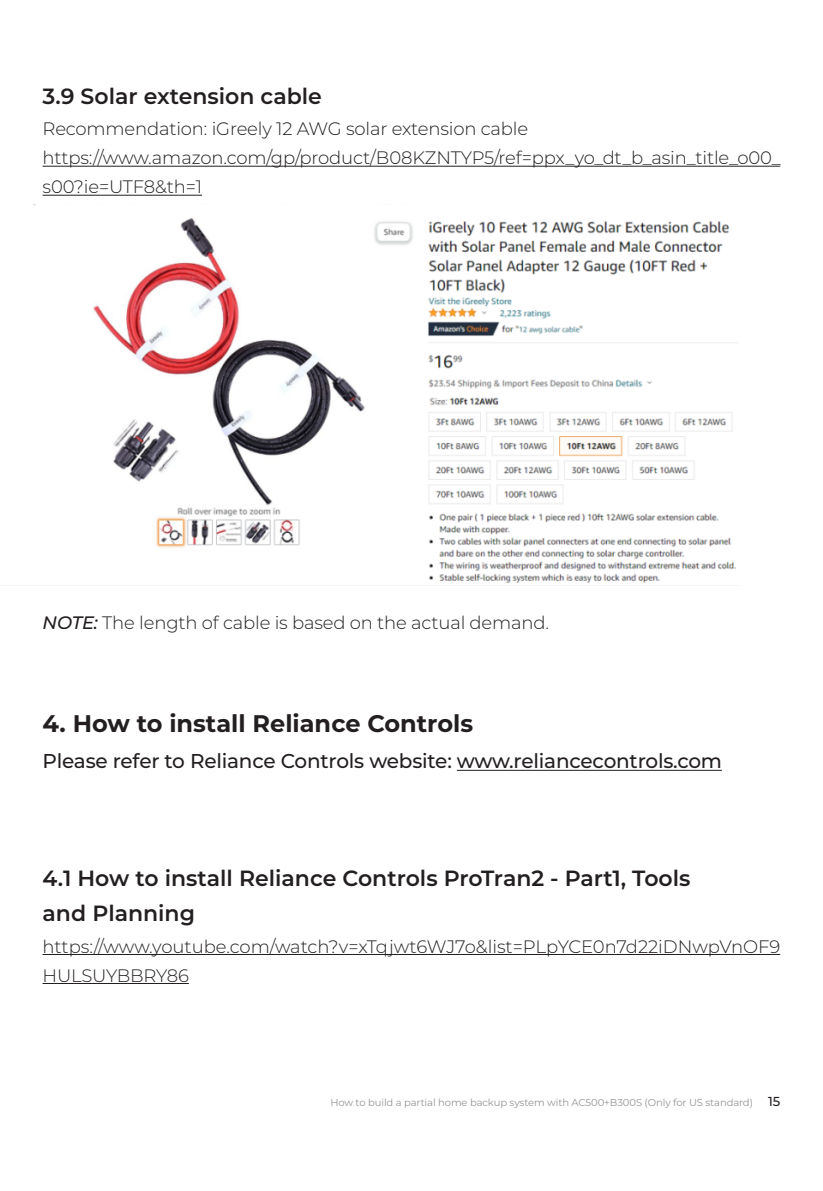
<style>
.page{position:relative;width:823px;height:1191px;background:#fff}
.page>*{position:absolute;margin:0;border:0;box-sizing:border-box;transform-origin:0 0}
.t1{font:700 24px "Montserrat";color:#231f20}
.t2{font:600 22px "Montserrat";color:#231f20}
.t3{font:500 20px "Montserrat";letter-spacing:-.01em;color:#231f20}
.t4{font:300 18px/29px "Montserrat";letter-spacing:-.01em;color:#231f20}
.t5{font:10px "Montserrat";letter-spacing:-.01em;color:#939598}
.s1{font-weight:500;font-style:italic}
.s2{font-weight:500;font-size:13px;color:#231f20}
</style>
<div class="page">
<img style="left:33px;top:204px;width:705px;height:379px">
<hr style="left:43px;top:166px;width:736px;height:1px;background:#231f20">
<hr style="left:43px;top:195px;width:159px;height:1px;background:#231f20">
<hr style="left:456px;top:770px;width:265px;height:1px;background:#231f20">
<hr style="left:43px;top:954px;width:736px;height:1px;background:#231f20">
<hr style="left:43px;top:983px;width:146px;height:1px;background:#231f20">
<p class="t2" style="left:43px;top:80px;width:281px">3.9 Solar extension cable</p>
<p class="t4" style="left:43px;top:114px;width:487px">Recommendation: iGreely 12 AWG solar extension cable</p>
<p class="t4" style="left:43px;top:143px;width:739px">https://www.amazon.com/gp/product/B08KZNTYP5/ref=ppx_yo_dt_b_asin_title_o00_ s00?ie=UTF8&amp;th=1</p>
<p class="t4" style="left:43px;top:607px;width:507px"><span class="s1">NOTE:</span> The length of cable is based on the actual demand.</p>
<p class="t1" style="left:43px;top:706px;width:432px">4. How to install Reliance Controls</p>
<p class="t3" style="left:43px;top:747px;width:680px">Please refer to Reliance Controls website: www.reliancecontrols.com</p>
<p class="t2" style="left:43px;top:862px;width:649px">4.1 How to install Reliance Controls ProTran2 - Part1, Tools</p>
<p class="t2" style="left:43px;top:897px;width:154px">and Planning</p>
<p class="t4" style="left:43px;top:931px;width:739px">https://www.youtube.com/watch?v=xTqjwt6WJ7o&amp;list=PLpYCE0n7d22iDNwpVnOF9<br>HULSUYBBRY86</p>
<p class="t5" style="left:330px;top:1095px;width:451px">How to build a partial home backup system with AC500+B300S (Only for US standard) <span class="s2">15</span></p>
</div>
